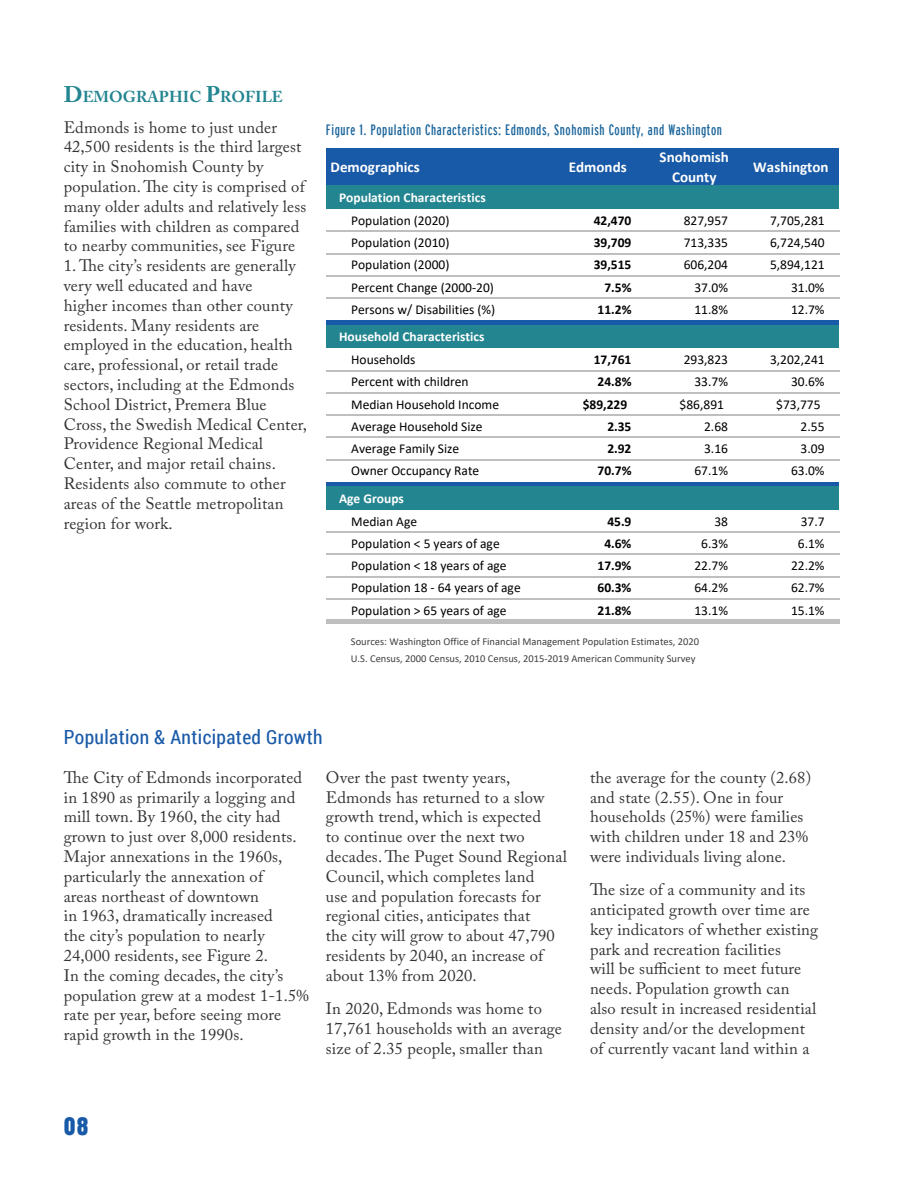
<style>
.page{position:relative;width:918px;height:1188px;background:#fff}
.page>*{position:absolute;margin:0;border:0;box-sizing:border-box;transform-origin:0 0}
.t1{font:22.5px "Anton";color:#195aa8}
.t2{font:19.5px "Roboto Condensed";letter-spacing:.02em;color:#195aa8}
.t3{font:16.5px/19.8px "Adobe Caslon Pro";letter-spacing:.01em;color:#353433}
.t4{font:700 15.75px "Adobe Caslon Pro";color:#238590}
.t5{font:extra-condensed 15px "Interstate";letter-spacing:.04em;color:#1a659c}
.t6{font:700 15px/19.8px "Calibri";color:#fff;text-align:center}
.t7{font:13.5px "Calibri";color:#000}
.t8{font:700 13.5px "Calibri";color:#000}
.t9{font:700 13.5px "Calibri";color:#fff}
.t10{font:10.5px/16.5px "Calibri";color:#404040}
.s1{font-size:22.5px}
</style>
<div class="page">
<div style="left:326px;top:148px;width:513px;height:38px;background:#195aa8"></div>
<div style="left:326px;top:186px;width:513px;height:23px;background:#238590"></div>
<div style="left:326px;top:320px;width:513px;height:5px;background:#195aa8"></div>
<div style="left:326px;top:325px;width:513px;height:24px;background:#238590"></div>
<div style="left:326px;top:348px;width:519px;height:134px;background:#fff"></div>
<hr style="left:326px;top:482px;width:513px;height:4px;background:#195aa8">
<div style="left:326px;top:486px;width:513px;height:24px;background:#238590"></div>
<hr style="left:326px;top:231px;width:513px;height:1px;background:#bfbfbf">
<hr style="left:326px;top:253px;width:513px;height:1px;background:#bfbfbf">
<hr style="left:326px;top:275px;width:513px;height:2px;background:#bfbfbf">
<hr style="left:326px;top:297px;width:513px;height:2px;background:#bfbfbf">
<hr style="left:326px;top:370px;width:513px;height:1px;background:#bfbfbf">
<hr style="left:326px;top:392px;width:513px;height:2px;background:#bfbfbf">
<hr style="left:326px;top:414px;width:513px;height:2px;background:#bfbfbf">
<hr style="left:326px;top:437px;width:513px;height:1px;background:#bfbfbf">
<hr style="left:326px;top:459px;width:513px;height:1px;background:#bfbfbf">
<hr style="left:326px;top:531px;width:513px;height:2px;background:#bfbfbf">
<hr style="left:326px;top:554px;width:513px;height:1px;background:#bfbfbf">
<hr style="left:326px;top:576px;width:513px;height:1px;background:#bfbfbf">
<hr style="left:326px;top:598px;width:513px;height:2px;background:#bfbfbf">
<hr style="left:326px;top:619px;width:513px;height:4px;background:#bfbfbf">
<p class="t4" style="left:64px;top:87px;width:220px"><span class="s1">D</span>EMOGRAPHIC <span class="s1">P</span>ROFILE</p>
<p class="t3" style="left:64px;top:117px;width:244px">Edmonds is home to just under 42,500 residents is the third largest city in Snohomish County by population. The city is comprised of many older adults and relatively less families with children as compared to nearby communities, see Figure</p>
<p class="t3" style="left:64px;top:256px;width:245px">1. The city’s residents are generally very well educated and have<br>higher incomes than other county residents. Many residents are employed in the education, health care, professional, or retail trade sectors, including at the Edmonds<br>School District, Premera Blue<br>Cross, the Swedish Medical Center,<br>Providence Regional Medical<br>Center, and major retail chains.<br>Residents also commute to other areas of the Seattle metropolitan region for work.</p>
<p class="t5" style="left:326px;top:122px;width:398px">Figure 1. Population Characteristics: Edmonds, Snohomish County, and Washington</p>
<p class="t6" style="left:331px;top:157px;width:91px">Demographics</p>
<p class="t6" style="left:569px;top:157px;width:59px">Edmonds</p>
<p class="t6" style="left:660px;top:147px;width:71px">Snohomish<br>County</p>
<p class="t6" style="left:753px;top:157px;width:77px">Washington</p>
<p class="t9" style="left:339px;top:188px;width:148px">Population Characteristics</p>
<p class="t7" style="left:351px;top:211px;width:100px">Population (2020)</p>
<p class="t8" style="left:594px;top:211px;width:39px">42,470</p>
<p class="t7" style="left:684px;top:211px;width:46px">827,957</p>
<p class="t7" style="left:770px;top:211px;width:56px">7,705,281</p>
<p class="t7" style="left:351px;top:233px;width:100px">Population (2010)</p>
<p class="t8" style="left:594px;top:233px;width:39px">39,709</p>
<p class="t7" style="left:684px;top:233px;width:46px">713,335</p>
<p class="t7" style="left:770px;top:233px;width:56px">6,724,540</p>
<p class="t7" style="left:351px;top:256px;width:100px">Population (2000)</p>
<p class="t8" style="left:594px;top:255px;width:39px">39,515</p>
<p class="t7" style="left:684px;top:256px;width:46px">606,204</p>
<p class="t7" style="left:770px;top:256px;width:56px">5,894,121</p>
<p class="t7" style="left:351px;top:278px;width:144px">Percent Change (2000‐20)</p>
<p class="t8" style="left:604px;top:278px;width:29px">7.5%</p>
<p class="t7" style="left:694px;top:278px;width:35px">37.0%</p>
<p class="t7" style="left:791px;top:278px;width:35px">31.0%</p>
<p class="t7" style="left:351px;top:300px;width:146px">Persons w/ Disabilities (%)</p>
<p class="t8" style="left:598px;top:300px;width:35px">11.2%</p>
<p class="t7" style="left:694px;top:300px;width:35px">11.8%</p>
<p class="t7" style="left:791px;top:300px;width:35px">12.7%</p>
<p class="t9" style="left:339px;top:327px;width:147px">Household Characteristics</p>
<p class="t7" style="left:351px;top:350px;width:66px">Households</p>
<p class="t8" style="left:594px;top:350px;width:39px">17,761</p>
<p class="t7" style="left:684px;top:350px;width:46px">293,823</p>
<p class="t7" style="left:770px;top:350px;width:56px">3,202,241</p>
<p class="t7" style="left:351px;top:373px;width:119px">Percent with children</p>
<p class="t8" style="left:598px;top:372px;width:35px">24.8%</p>
<p class="t7" style="left:694px;top:373px;width:35px">33.7%</p>
<p class="t7" style="left:791px;top:373px;width:35px">30.6%</p>
<p class="t7" style="left:351px;top:395px;width:149px">Median Household Income</p>
<p class="t8" style="left:583px;top:395px;width:46px">$89,229</p>
<p class="t7" style="left:680px;top:395px;width:46px">$86,891</p>
<p class="t7" style="left:776px;top:395px;width:46px">$73,775</p>
<p class="t7" style="left:351px;top:417px;width:133px">Average Household Size</p>
<p class="t8" style="left:607px;top:417px;width:26px">2.35</p>
<p class="t7" style="left:704px;top:417px;width:25px">2.68</p>
<p class="t7" style="left:801px;top:417px;width:25px">2.55</p>
<p class="t7" style="left:351px;top:439px;width:110px">Average Family Size</p>
<p class="t8" style="left:607px;top:439px;width:26px">2.92</p>
<p class="t7" style="left:704px;top:439px;width:25px">3.16</p>
<p class="t7" style="left:801px;top:439px;width:25px">3.09</p>
<p class="t7" style="left:351px;top:462px;width:130px">Owner Occupancy Rate</p>
<p class="t8" style="left:598px;top:461px;width:35px">70.7%</p>
<p class="t7" style="left:694px;top:462px;width:35px">67.1%</p>
<p class="t7" style="left:791px;top:462px;width:35px">63.0%</p>
<p class="t9" style="left:339px;top:489px;width:66px">Age Groups</p>
<p class="t7" style="left:351px;top:512px;width:67px">Median Age</p>
<p class="t8" style="left:607px;top:512px;width:26px">45.9</p>
<p class="t7" style="left:714px;top:512px;width:15px">38</p>
<p class="t7" style="left:801px;top:512px;width:25px">37.7</p>
<p class="t7" style="left:351px;top:534px;width:150px">Population &lt; 5 years of age</p>
<p class="t8" style="left:604px;top:534px;width:29px">4.6%</p>
<p class="t7" style="left:701px;top:534px;width:28px">6.3%</p>
<p class="t7" style="left:798px;top:534px;width:28px">6.1%</p>
<p class="t7" style="left:351px;top:556px;width:157px">Population &lt; 18 years of age</p>
<p class="t8" style="left:598px;top:556px;width:35px">17.9%</p>
<p class="t7" style="left:694px;top:556px;width:35px">22.7%</p>
<p class="t7" style="left:791px;top:556px;width:35px">22.2%</p>
<p class="t7" style="left:351px;top:578px;width:171px">Population 18 ‐ 64 years of age</p>
<p class="t8" style="left:598px;top:578px;width:35px">60.3%</p>
<p class="t7" style="left:694px;top:578px;width:35px">64.2%</p>
<p class="t7" style="left:791px;top:578px;width:35px">62.7%</p>
<p class="t7" style="left:351px;top:601px;width:157px">Population &gt; 65 years of age</p>
<p class="t8" style="left:598px;top:601px;width:35px">21.8%</p>
<p class="t7" style="left:694px;top:601px;width:35px">13.1%</p>
<p class="t7" style="left:791px;top:601px;width:35px">15.1%</p>
<p class="t10" style="left:351px;top:633px;width:350px">Sources: Washington Office of Financial Management Population Estimates, 2020<br>U.S. Census, 2000 Census, 2010 Census, 2015‐2019 American Community Survey</p>
<p class="t2" style="left:64px;top:724px;width:260px">Population &amp; Anticipated Growth</p>
<p class="t3" style="left:64px;top:767px;width:247px">The City of Edmonds incorporated in 1890 as primarily a logging and mill town. By 1960, the city had grown to just over 8,000 residents.<br>Major annexations in the 1960s, particularly the annexation of<br>areas northeast of downtown<br>in 1963, dramatically increased<br>the city’s population to nearly<br>24,000 residents, see Figure 2.<br>In the coming decades, the city’s population grew at a modest 1-1.5% rate per year, before seeing more rapid growth in the 1990s.</p>
<p class="t3" style="left:326px;top:767px;width:243px">Over the past twenty years,<br>Edmonds has returned to a slow growth trend, which is expected<br>to continue over the next two decades. The Puget Sound Regional<br>Council, which completes land<br>use and population forecasts for regional cities, anticipates that<br>the city will grow to about 47,790 residents by 2040, an increase of about 13% from 2020.</p>
<p class="t3" style="left:326px;top:999px;width:238px">In 2020, Edmonds was home to<br>17,761 households with an average size of 2.35 people, smaller than</p>
<p class="t3" style="left:590px;top:767px;width:223px">the average for the county (2.68) and state (2.55). One in four households (25%) were families with children under 18 and 23% were individuals living alone.</p>
<p class="t3" style="left:590px;top:880px;width:230px">The size of a community and its anticipated growth over time are key indicators of whether existing park and recreation facilities<br>will be sufficient to meet future needs. Population growth can also result in increased residential density and/or the development of currently vacant land within a</p>
<h1 class="t1" style="left:64px;top:1109px;width:26px">08</h1>
</div>
